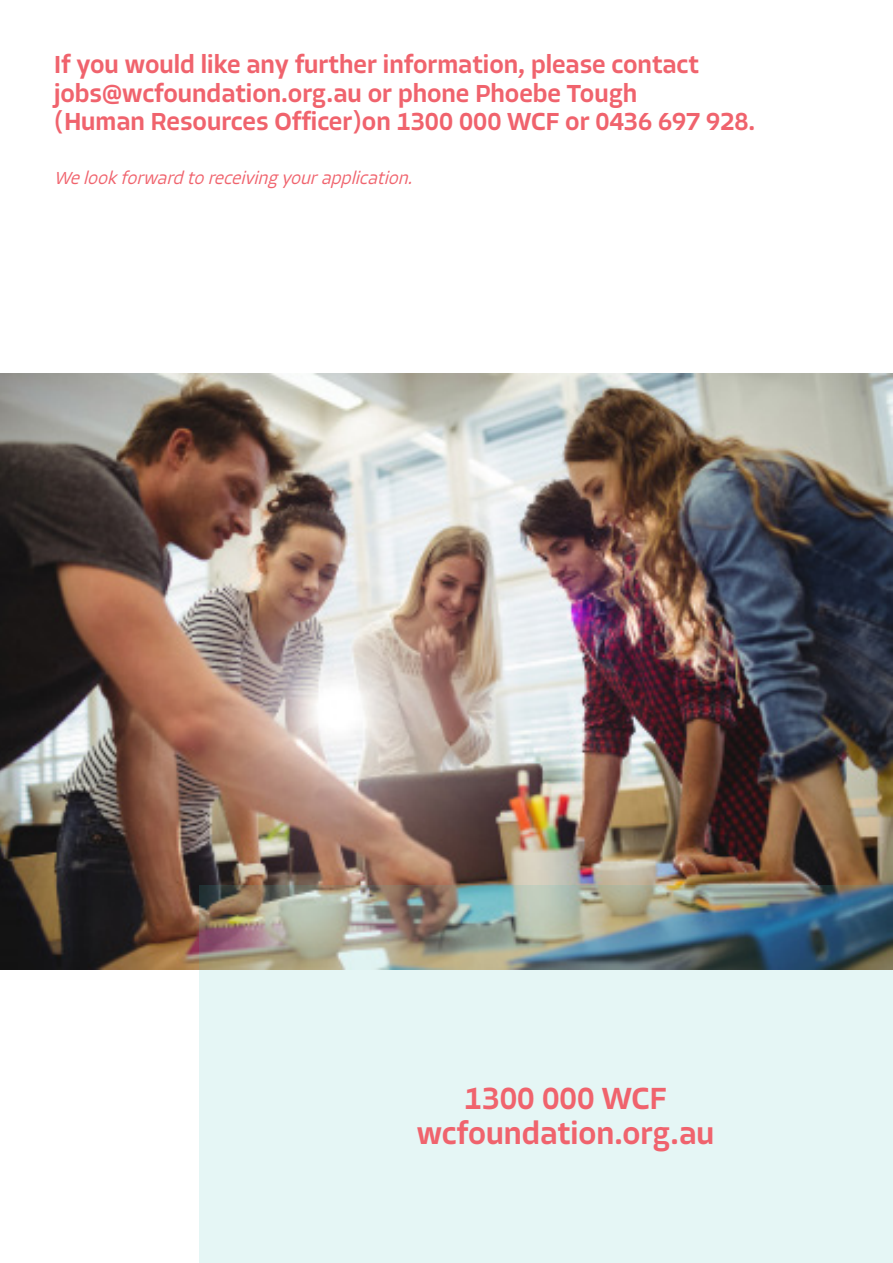
<style>
.page{position:relative;width:893px;height:1263px;background:#fff}
.page>*{position:absolute;margin:0;border:0;box-sizing:border-box;transform-origin:0 0}
.t1{font:500 31.65px/35.4px "Allotrope";color:#f0636d;text-align:center}
.t2{font:500 25.5px/28.5px "Allotrope";color:#f0636d}
.t3{font:italic 300 18px "Allotrope";color:#f0636d}
</style>
<div class="page">
<img style="left:0;top:374px;width:893px;height:595px">
<svg style="left:200px;top:885px;width:693px;height:378px;background:#cddddc"></svg>
<p class="t2" style="left:54px;top:51px;width:703px">If you would like any further information, please contact jobs@wcfoundation.org.au or phone Phoebe Tough<br>(Human Resources Officer)on 1300 000 WCF or 0436 697 928.</p>
<p class="t3" style="left:54px;top:166px;width:366px">Welookforwardtoreceivingyourapplication.</p>
<p class="t1" style="left:417px;top:1081px;width:299px">1300 000 WCF wcfoundation.org.au</p>
</div>
